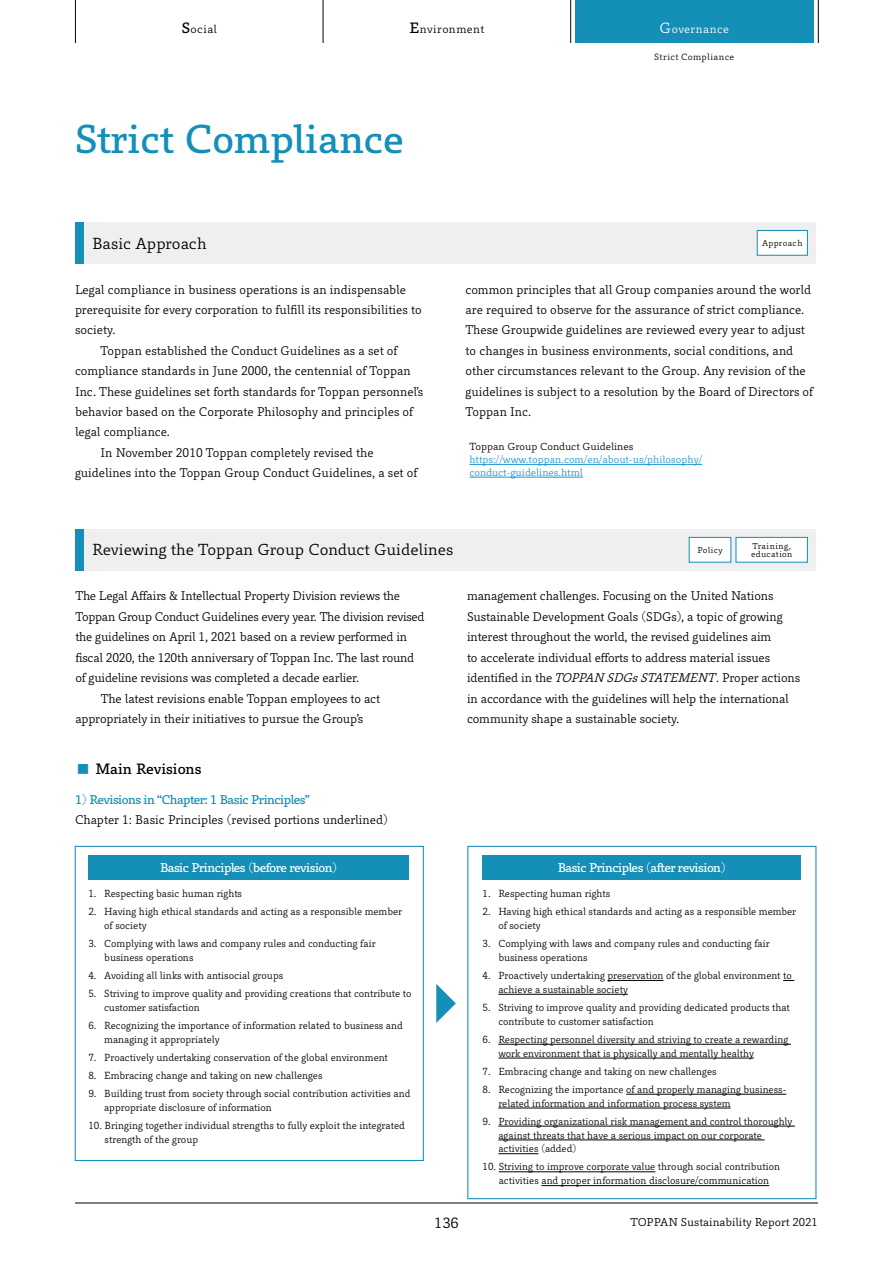
<style>
.page{position:relative;width:893px;height:1263px;background:#fff}
.page>*{position:absolute;margin:0;border:0;box-sizing:border-box;transform-origin:0 0}
.t1{font:37.2px "Toppan Bunkyu Gothic Pr 6 N DB";color:#148fb7}
.t2{font:14.85px "Toppan Bunkyu Gothic Pr 6 N";color:#000}
.t3{font:13.8px "Toppan Bunkyu Gothic Pr 6 N DB";color:#000}
.t4{font:13.8px "Toppan Bunkyu Gothic Pr 6 N";color:#000}
.t5{font:11.7px/20.4px "Toppan Bunkyu Gothic Pr 6 N";letter-spacing:-.01em;color:#000;scale:.96 1}
.t6{font:11.7px "Toppan Bunkyu Gothic Pr 6 N DB";letter-spacing:-.04em;color:#fff}
.t7{font:11.7px "Toppan Bunkyu Gothic Pr 6 N DB";letter-spacing:-.04em;color:#148fb7}
.t8{font:10.65px "Toppan Bunkyu Gothic Pr 6 N";color:#000}
.t9{font:10.65px "Toppan Bunkyu Gothic Pr 6 N";letter-spacing:.035em;color:#000}
.t10{font:10.65px "Toppan Bunkyu Gothic Pr 6 N";letter-spacing:.035em;color:#fff}
.t11{font:9.6px/13.8px "Toppan Bunkyu Gothic Pr 6 N";color:#000;scale:.96 1}
.t12{font:9.6px/12.8px "Toppan Bunkyu Gothic Pr 6 N";color:#1c96d5}
.t13{font:9.6px "Toppan Bunkyu Gothic Pr 6 N";color:#000}
.t14{font:8.55px "Toppan Bunkyu Gothic Pr 6 N";letter-spacing:.03em;color:#000}
.t15{font:7.95px/8.6px "Toppan Bunkyu Gothic Pr 6 N";letter-spacing:.035em;color:#000}
.s1{font-family:"Toppan Bunkyu Gothic Pr 6 N DB";font-size:13.8px}
.s2{font-family:"Toppan Bunkyu Gothic Pr 6 N DB";font-size:13.8px;color:#000}
.s3{font-size:15.9px;color:#148fb7}
.s4{font-style:italic}
</style>
<div class="page">
<hr style="left:469px;top:464px;width:233px;height:1px;background:#1c96d5">
<hr style="left:469px;top:477px;width:114px;height:1px;background:#1c96d5">
<div style="left:75px;top:222px;width:741px;height:42px;background:#efefef"></div>
<div style="left:75px;top:222px;width:9px;height:42px;background:#148fb7"></div>
<div style="left:757px;top:230px;width:50px;height:25px;background:#fff"></div>
<div style="left:757px;top:230px;width:51px;height:26px;border:1px solid #148fb7"></div>
<div style="left:75px;top:529px;width:741px;height:42px;background:#efefef"></div>
<div style="left:736px;top:537px;width:71px;height:25px;background:#fff"></div>
<div style="left:736px;top:537px;width:72px;height:26px;border:1px solid #148fb7"></div>
<div style="left:75px;top:529px;width:9px;height:42px;background:#148fb7"></div>
<div style="left:689px;top:537px;width:42px;height:25px;background:#fff"></div>
<div style="left:689px;top:537px;width:42px;height:26px;border:1px solid #148fb7"></div>
<div style="left:88px;top:855px;width:321px;height:25px;background:#148fb7"></div>
<div style="left:483px;top:855px;width:318px;height:25px;background:#148fb7"></div>
<hr style="left:607px;top:980px;width:56px;height:1px;background:#000">
<hr style="left:498px;top:994px;width:130px;height:1px;background:#000">
<hr style="left:498px;top:1044px;width:293px;height:1px;background:#000">
<hr style="left:498px;top:1058px;width:256px;height:1px;background:#000">
<hr style="left:626px;top:1094px;width:160px;height:1px;background:#000">
<hr style="left:498px;top:1108px;width:233px;height:1px;background:#000">
<hr style="left:498px;top:1126px;width:297px;height:1px;background:#000">
<hr style="left:498px;top:1140px;width:267px;height:1px;background:#000">
<hr style="left:498px;top:1153px;width:40px;height:1px;background:#000">
<hr style="left:499px;top:1171px;width:156px;height:1px;background:#000">
<hr style="left:541px;top:1185px;width:228px;height:1px;background:#000">
<div style="left:75px;top:846px;width:349px;height:315px;border:1px solid #148fb7"></div>
<div style="left:467px;top:846px;width:349px;height:353px;border:1px solid #148fb7"></div>
<svg style="left:436px;top:984px;width:20px;height:39px"></svg>
<hr style="left:75px;top:0;width:1px;height:43px;background:#000">
<hr style="left:323px;top:0;width:1px;height:43px;background:#000">
<hr style="left:570px;top:0;width:1px;height:43px;background:#000">
<hr style="left:818px;top:0;width:1px;height:43px;background:#000">
<div style="left:575px;top:0;width:238px;height:43px;background:#148fb7"></div>
<hr style="left:75px;top:1203px;width:743px;height:1px;background:#000">
<p class="t8" style="left:182px;top:23px;width:37px"><span class="s1">S</span>ocial</p>
<p class="t9" style="left:409px;top:23px;width:76px"><span class="s1">E</span>nvironment</p>
<p class="t10" style="left:660px;top:23px;width:71px"><span class="s2">G</span>overnance</p>
<p class="t14" style="left:654px;top:52px;width:82px">Strict Compliance</p>
<h1 class="t1" style="left:75px;top:118px;width:330px">Strict Compliance</h1>
<p class="t2" style="left:92px;top:235px;width:116px">Basic Approach</p>
<p class="t15" style="left:762px;top:239px;width:42px">Approach</p>
<p class="t5" style="left:75px;top:279px;width:346px">Legal compliance in business operations is an indispensable</p>
<p class="t5" style="left:75px;top:300px;width:363px">prerequisite for every corporation to fulfill its responsibilities to</p>
<p class="t5" style="left:75px;top:320px;width:44px">society.</p>
<p class="t5" style="left:101px;top:341px;width:311px">Toppan established the Conduct Guidelines as a set of</p>
<p class="t5" style="left:75px;top:361px;width:351px">compliance standards in June 2000, the centennial of Toppan</p>
<p class="t5" style="left:75px;top:381px;width:364px">Inc. These guidelines set forth standards for Toppan personnel’s</p>
<p class="t5" style="left:75px;top:402px;width:354px">behavior based on the Corporate Philosophy and principles of</p>
<p class="t5" style="left:75px;top:422px;width:100px">legal compliance.</p>
<p class="t5" style="left:101px;top:443px;width:286px">In November 2010 Toppan completely revised the</p>
<p class="t5" style="left:75px;top:463px;width:358px">guidelines into the Toppan Group Conduct Guidelines, a set of</p>
<p class="t5" style="left:466px;top:279px;width:364px">common principles that all Group companies around the world are required to observe for the assurance of strict compliance.<br>These Groupwide guidelines are reviewed every year to adjust to changes in business environments, social conditions, and other circumstances relevant to the Group. Any revision of the guidelines is subject to a resolution by the Board of Directors of Toppan Inc.</p>
<p class="t13" style="left:469px;top:441px;width:165px">Toppan Group Conduct Guidelines</p>
<p class="t12" style="left:469px;top:453px;width:234px">https://www.toppan.com/en/about-us/philosophy/ conduct-guidelines.html</p>
<p class="t2" style="left:92px;top:542px;width:363px">Reviewing the Toppan Group Conduct Guidelines</p>
<p class="t15" style="left:751px;top:541px;width:43px">Training, education</p>
<p class="t15" style="left:697px;top:546px;width:27px">Policy</p>
<p class="t5" style="left:75px;top:586px;width:340px">The Legal Affairs &amp; Intellectual Property Division reviews the</p>
<p class="t5" style="left:75px;top:606px;width:365px">Toppan Group Conduct Guidelines every year. The division revised</p>
<p class="t5" style="left:75px;top:627px;width:347px">the guidelines on April 1, 2021 based on a review performed in</p>
<p class="t5" style="left:75px;top:647px;width:354px">fiscal 2020, the 120th anniversary of Toppan Inc. The last round</p>
<p class="t5" style="left:75px;top:668px;width:297px">of guideline revisions was completed a decade earlier.</p>
<p class="t5" style="left:101px;top:688px;width:292px">The latest revisions enable Toppan employees to act</p>
<p class="t5" style="left:75px;top:709px;width:301px">appropriately in their initiatives to pursue the Group’s</p>
<p class="t3" style="left:75px;top:761px;width:128px"><span class="s3">■</span> Main Revisions</p>
<p class="t7" style="left:75px;top:793px;width:236px">1) Revisions in “Chapter: 1 Basic Principles”</p>
<p class="t5" style="left:75px;top:810px;width:328px">Chapter 1: Basic Principles (revised portions underlined)</p>
<p class="t5" style="left:467px;top:586px;width:349px">management challenges. Focusing on the United Nations Sustainable Development Goals (SDGs), a topic of growing interest throughout the world, the revised guidelines aim<br>to accelerate individual efforts to address material issues identified in the <span class="s4">TOPPAN SDGsSTATEMENT</span>. Proper actions in accordance with the guidelines will help the international community shape a sustainable society.</p>
<p class="t6" style="left:160px;top:861px;width:179px">Basic Principles (before revision)</p>
<p class="t6" style="left:558px;top:861px;width:170px">Basic Principles (after revision)</p>
<p class="t11" style="left:88px;top:887px;width:162px">1. Respecting basic human rights</p>
<p class="t11" style="left:104px;top:905px;width:312px;text-indent:-16px">2. Having high ethical standards and acting as a responsible member of society</p>
<p class="t11" style="left:104px;top:937px;width:284px;text-indent:-16px">3. Complying with laws and company rules and conducting fair business operations</p>
<p class="t11" style="left:88px;top:969px;width:204px">4. Avoiding all links with antisocial groups</p>
<p class="t11" style="left:104px;top:987px;width:322px;text-indent:-16px">5. Striving to improve quality and providing creations that contribute to customer satisfaction</p>
<p class="t11" style="left:104px;top:1019px;width:312px;text-indent:-16px">6. Recognizing the importance of information related to business and managing it appropriately</p>
<p class="t11" style="left:88px;top:1051px;width:313px">7. Proactively undertaking conservation of the global environment</p>
<p class="t11" style="left:88px;top:1069px;width:245px">8. Embracing change and taking on new challenges</p>
<p class="t11" style="left:104px;top:1087px;width:320px;text-indent:-16px">9. Building trust from society through social contribution activities and appropriate disclosure of information</p>
<p class="t11" style="left:105px;top:1119px;width:314px;text-indent:-16px">10. Bringing together individual strengths to fully exploit the integrated strength of the group</p>
<p class="t11" style="left:483px;top:887px;width:134px">1. Respecting human rights</p>
<p class="t11" style="left:498px;top:905px;width:312px;text-indent:-16px">2. Having high ethical standards and acting as a responsible member of society</p>
<p class="t11" style="left:498px;top:937px;width:284px;text-indent:-16px">3. Complying with laws and company rules and conducting fair business operations</p>
<p class="t11" style="left:498px;top:969px;width:307px;text-indent:-16px">4. Proactively undertaking preservation of the global environment to achieve a sustainable society</p>
<p class="t11" style="left:498px;top:1001px;width:305px;text-indent:-16px">5. Striving to improve quality and providing dedicated products that contribute to customer satisfaction</p>
<p class="t11" style="left:498px;top:1032px;width:304px;text-indent:-16px">6. Respecting personnel diversity and striving to create a rewarding work environment that is physically and mentally healthy</p>
<p class="t11" style="left:483px;top:1064px;width:245px">7. Embracing change and taking on new challenges</p>
<p class="t11" style="left:498px;top:1082px;width:301px;text-indent:-16px">8. Recognizing the importance of and properly managing business&shy;related information and information process system</p>
<p class="t11" style="left:498px;top:1114px;width:308px;text-indent:-16px">9. Providing organizational risk management and control thoroughly against threats that have a serious impact on our corporate activities (added)</p>
<p class="t11" style="left:483px;top:1160px;width:311px;text-align:center">10. Striving to improve corporate value through social contribution activities and proper information disclosure/communication</p>
<p class="t4" style="left:434px;top:1215px;width:26px">136</p>
<p class="t8" style="left:631px;top:1216px;width:189px">TOPPAN Sustainability Report 2021</p>
</div>
